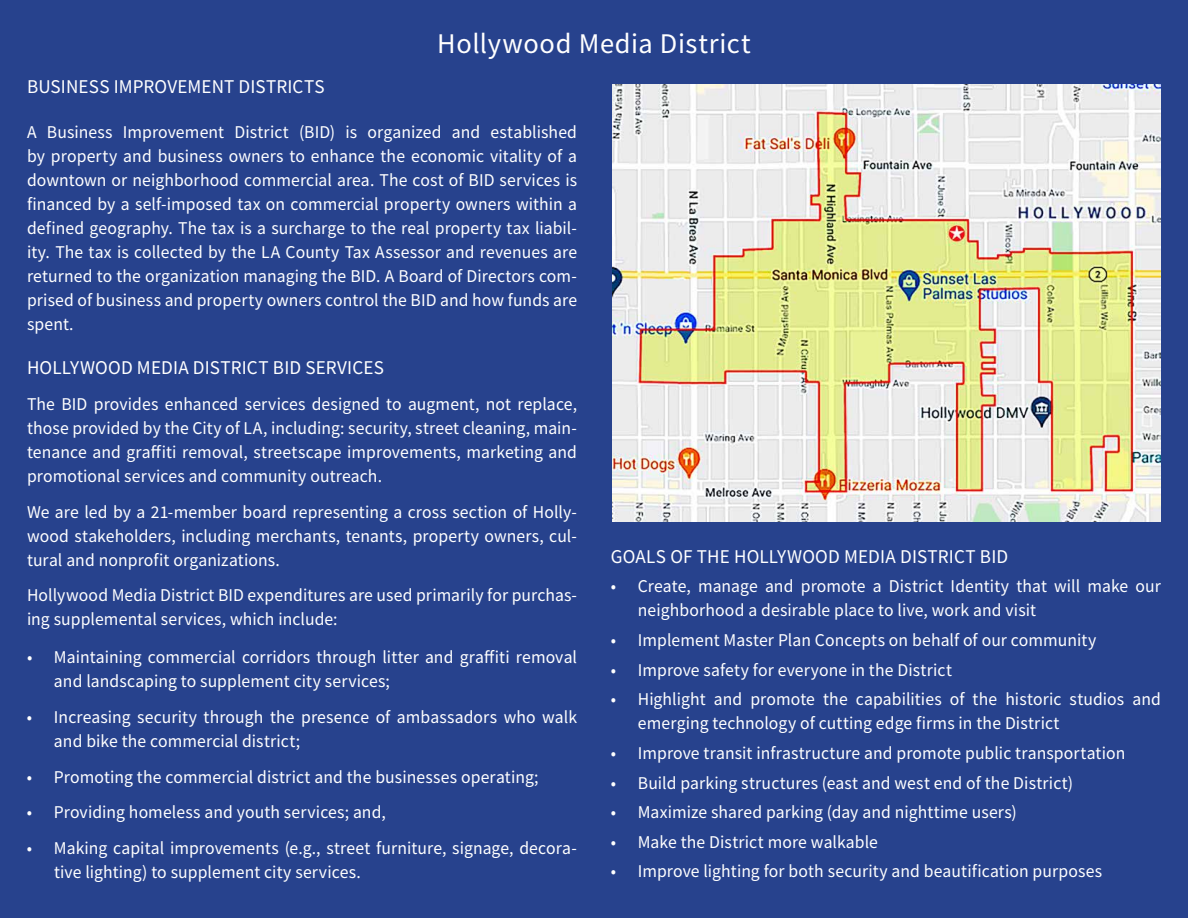
<style>
.page{position:relative;width:1188px;height:918px;background:#27428d}
.page>*{position:absolute;margin:0;border:0;box-sizing:border-box;transform-origin:0 0}
.t1{font:28.5px "Source Sans Variable";letter-spacing:.02em;color:#fff}
.t2{font:19.5px "Source Sans Variable";letter-spacing:.01em;color:#fff}
.t3{font:18px/24px "Source Sans Variable";letter-spacing:.005em;color:#fff}
</style>
<div class="page">
<img style="left:612px;top:84px;width:549px;height:437px">
<h1 class="t1" style="left:437px;top:26px;width:315px">Hollywood Media District</h1>
<p class="t2" style="left:27px;top:75px;width:299px">BUSINESS IMPROVEMENT DISTRICTS</p>
<p class="t3" style="left:27px;top:120px;width:552px;text-align:justify">A Business Improvement District (BID) is organized and established by property and business owners to enhance the economic vitality of a downtown or neighborhood commercial area. The cost of BID services is financed by a self-imposed tax on commercial property owners within a defined geography. The tax is a surcharge to the real property tax liabil&shy;ity. The tax is collected by the LA County Tax Assessor and revenues are returned to the organization managing the BID. A Board of Directors com&shy;prised of business and property owners control the BID and how funds are spent.</p>
<p class="t2" style="left:27px;top:356px;width:358px">HOLLYWOOD MEDIA DISTRICT BID SERVICES</p>
<p class="t3" style="left:27px;top:392px;width:552px;text-align:justify">The BID provides enhanced services designed to augment, not replace, those provided by the City of LA, including: security, street cleaning, main&shy;tenance and graffiti removal, streetscape improvements, marketing and promotional services and community outreach.</p>
<p class="t3" style="left:27px;top:500px;width:552px;text-align:justify">We are led by a 21-member board representing a cross section of Holly&shy;wood stakeholders, including merchants, tenants, property owners, cul&shy;tural and nonprofit organizations.</p>
<p class="t3" style="left:27px;top:584px;width:552px">Hollywood Media District BID expenditures are used primarily for purchas&shy;ing supplemental services, which include:</p>
<p class="t3" style="left:54px;top:645px;width:525px;text-indent:-27px">• Maintaining commercial corridors through litter and graffiti removal and landscaping to supplement city services;</p>
<p class="t3" style="left:54px;top:705px;width:525px;text-indent:-27px">• Increasing security through the presence of ambassadors who walk and bike the commercial district;</p>
<p class="t3" style="left:27px;top:765px;width:513px">• Promoting the commercial district and the businesses operating;</p>
<p class="t3" style="left:27px;top:800px;width:361px">• Providing homeless and youth services; and,</p>
<p class="t3" style="left:54px;top:836px;width:525px;text-indent:-27px">• Making capital improvements (e.g., street furniture, signage, decora&shy;tive lighting) to supplement city services.</p>
<p class="t2" style="left:611px;top:544px;width:399px">GOALS OF THE HOLLYWOOD MEDIA DISTRICT BID</p>
<p class="t3" style="left:638px;top:574px;width:525px;text-indent:-27px">• Create, manage and promote a District Identity that will make our neighborhood a desirable place to live, work and visit</p>
<p class="t3" style="left:611px;top:628px;width:487px">• Implement Master Plan Concepts on behalf of our community</p>
<p class="t3" style="left:611px;top:658px;width:343px">• Improve safety for everyone in the District</p>
<p class="t3" style="left:638px;top:687px;width:525px;text-indent:-27px">• Highlight and promote the capabilities of the historic studios and emerging technology of cutting edge firms in the District</p>
<p class="t3" style="left:611px;top:741px;width:516px">• Improve transit infrastructure and promote public transportation</p>
<p class="t3" style="left:611px;top:771px;width:464px">• Build parking structures (east and west end of the District)</p>
<p class="t3" style="left:611px;top:800px;width:407px">• Maximize shared parking (day and nighttime users)</p>
<p class="t3" style="left:611px;top:830px;width:269px">• Make the District more walkable</p>
<p class="t3" style="left:611px;top:860px;width:493px">• Improve lighting for both security and beautification purposes</p>
</div>
